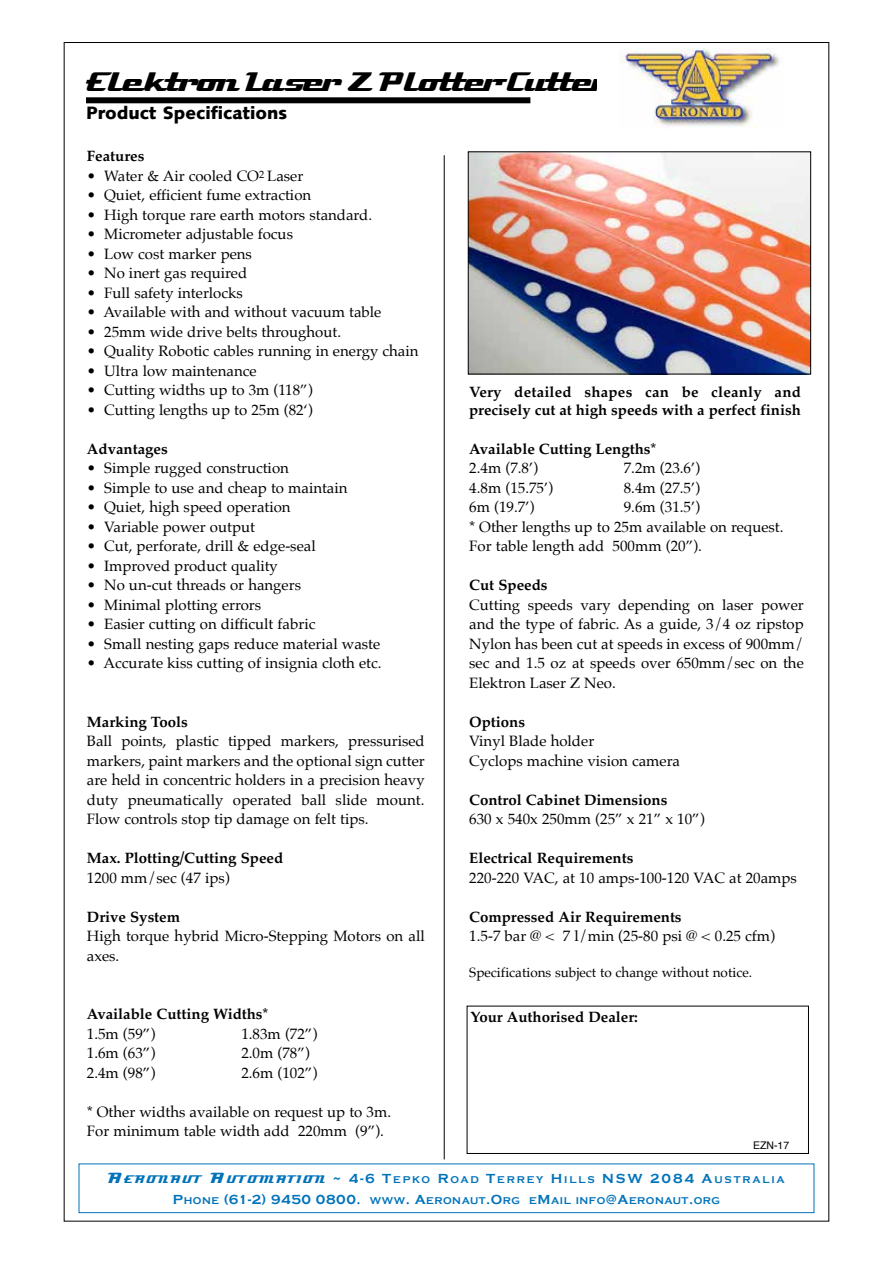
<style>
.page{position:relative;width:893px;height:1263px;background:#fff}
.page>*{position:absolute;margin:0;border:0;box-sizing:border-box;transform-origin:0 0}
.t1{font:30px "Linotype Atomatic";letter-spacing:-.05em;color:#000}
.t2{font:900 18px "Syntax";color:#000}
.t3{font:15px/19.5px "Palatino";color:#000}
.t4{font:700 15px/18px "Palatino";color:#000}
.t5{font:13.5px "Palatino";color:#000}
.t6{font:700 13.5px "Copperplate Gothic";letter-spacing:.04em;color:#0073bb}
.t7{font:10.5px "Helvetica";color:#000}
.t8{font:700 10.2px "Copperplate Gothic";letter-spacing:.18em;color:#0073bb}
.t9{font:700 10.2px "Copperplate Gothic";letter-spacing:.055em;color:#0073bb}
.s1{font-family:"Linotype Atomatic";font-weight:400;font-size:16.5px}
.s2{font-family:"Linotype Atomatic";font-weight:400;font-size:12.3px}
.s3{font-size:13.5px}
.s4{font-size:10.2px}
</style>
<div class="page">
<hr style="left:444px;top:155px;width:1px;height:1004px;background:#000">
<div style="left:86px;top:97px;width:444px;height:6px;background:#000"></div>
<div style="left:467px;top:1006px;width:342px;height:148px;border:1px solid #000"></div>
<img style="left:470px;top:153px;width:339px;height:219px">
<div style="left:468px;top:151px;width:343px;height:223px;border:1px solid #000"></div>
<img style="left:619px;top:48px;width:160px;height:81px">
<div style="left:79px;top:1163px;width:735px;height:50px;border:1px solid #0073bb"></div>
<h1 class="t1" style="left:86px;top:65px;width:524px">Elektron Laser Z Plotter-Cutter</h1>
<p class="t2" style="left:86px;top:102px;width:203px">Product Specifications</p>
<p class="t4" style="left:87px;top:147px;width:59px">Features</p>
<p class="t3" style="left:87px;top:166px;width:218px">• Water &amp; Air cooled CO<sup>2</sup> Laser</p>
<p class="t3" style="left:87px;top:185px;width:226px">• Quiet, efficient fume extraction</p>
<p class="t3" style="left:87px;top:205px;width:287px">• High torque rare earth motors standard.</p>
<p class="t3" style="left:87px;top:224px;width:208px">• Micrometer adjustable focus</p>
<p class="t3" style="left:87px;top:244px;width:167px">• Low cost marker pens</p>
<p class="t3" style="left:87px;top:263px;width:162px">• No inert gas required</p>
<p class="t3" style="left:87px;top:283px;width:157px">• Full safety interlocks</p>
<p class="t3" style="left:87px;top:302px;width:296px">• Available with and without vacuum table</p>
<p class="t3" style="left:87px;top:322px;width:256px">• 25mm wide drive belts throughout.</p>
<p class="t3" style="left:87px;top:341px;width:333px">• Quality Robotic cables running in energy chain</p>
<p class="t3" style="left:87px;top:361px;width:171px">• Ultra low maintenance</p>
<p class="t3" style="left:87px;top:380px;width:227px">• Cutting widths up to 3m (118”)</p>
<p class="t3" style="left:87px;top:400px;width:228px">• Cutting lengths up to 25m (82‘)</p>
<p class="t4" style="left:87px;top:439px;width:82px">Advantages</p>
<p class="t3" style="left:87px;top:458px;width:204px">• Simple rugged construction</p>
<p class="t3" style="left:87px;top:478px;width:262px">• Simple to use and cheap to maintain</p>
<p class="t3" style="left:87px;top:497px;width:205px">• Quiet, high speed operation</p>
<p class="t3" style="left:87px;top:517px;width:170px">• Variable power output</p>
<p class="t3" style="left:87px;top:536px;width:230px">• Cut, perforate, drill &amp; edge-seal</p>
<p class="t3" style="left:87px;top:556px;width:193px">• Improved product quality</p>
<p class="t3" style="left:87px;top:575px;width:216px">• No un-cut threads or hangers</p>
<p class="t3" style="left:87px;top:595px;width:176px">• Minimal plotting errors</p>
<p class="t3" style="left:87px;top:614px;width:230px">• Easier cutting on difficult fabric</p>
<p class="t3" style="left:87px;top:634px;width:295px">• Small nesting gaps reduce material waste</p>
<p class="t3" style="left:87px;top:653px;width:296px">• Accurate kiss cutting of insignia cloth etc.</p>
<p class="t4" style="left:87px;top:712px;width:102px">Marking Tools</p>
<p class="t3" style="left:87px;top:731px;width:339px;text-align:justify">Ball points, plastic tipped markers, pressurised markers, paint markers and the optional sign cutter are held in concentric holders in a precision heavy duty pneumatically operated ball slide mount.<br>Flow controls stop tip damage on felt tips.</p>
<p class="t4" style="left:87px;top:849px;width:198px">Max. Plotting/Cutting Speed</p>
<p class="t3" style="left:87px;top:868px;width:144px">1200 mm/sec (47 ips)</p>
<p class="t4" style="left:87px;top:907px;width:95px">Drive System</p>
<p class="t3" style="left:87px;top:926px;width:339px">High torque hybrid Micro-Stepping Motors on all axes.</p>
<p class="t4" style="left:87px;top:1005px;width:184px">Available Cutting Widths*</p>
<p class="t3" style="left:87px;top:1024px;width:70px">1.5m (59”)</p>
<p class="t3" style="left:241px;top:1024px;width:78px">1.83m (72”)</p>
<p class="t3" style="left:87px;top:1043px;width:70px">1.6m (63”)</p>
<p class="t3" style="left:241px;top:1043px;width:70px">2.0m (78”)</p>
<p class="t3" style="left:87px;top:1063px;width:70px">2.4m (98”)</p>
<p class="t3" style="left:241px;top:1063px;width:78px">2.6m (102”)</p>
<p class="t3" style="left:87px;top:1102px;width:306px">* Other widths available on request up to 3m.<br>For minimum table width add 220mm (9”).</p>
<p class="t4" style="left:469px;top:382px;width:333px">Very detailed shapes can be cleanly and precisely cut at high speeds with a perfect finish</p>
<p class="t4" style="left:469px;top:439px;width:189px">Available Cutting Lengths*</p>
<p class="t3" style="left:469px;top:458px;width:71px">2.4m (7.8’)</p>
<p class="t3" style="left:624px;top:458px;width:78px">7.2m (23.6’)</p>
<p class="t3" style="left:469px;top:478px;width:86px">4.8m (15.75’)</p>
<p class="t3" style="left:624px;top:478px;width:78px">8.4m (27.5’)</p>
<p class="t3" style="left:469px;top:497px;width:67px">6m (19.7’)</p>
<p class="t3" style="left:469px;top:497px;width:316px;text-indent:154px">9.6m (31.5’)<br>* Other lengths up to 25m available on request.<br>For table length add 500mm (20”).</p>
<p class="t4" style="left:469px;top:576px;width:80px">Cut Speeds</p>
<p class="t3" style="left:469px;top:595px;width:336px;text-align:justify">Cutting speeds vary depending on laser power and the type of fabric. As a guide, 3/4 oz ripstop Nylon has been cut at speeds in excess of 900mm/ sec and 1.5 oz at speeds over 650mm/sec on the Elektron Laser Z Neo.</p>
<p class="t4" style="left:469px;top:712px;width:57px">Options</p>
<p class="t3" style="left:469px;top:731px;width:212px">Vinyl Blade holder<br>Cyclops machine vision camera</p>
<p class="t4" style="left:469px;top:790px;width:200px">Control Cabinet Dimensions</p>
<p class="t3" style="left:469px;top:809px;width:237px">630 x 540x 250mm (25” x 21” x 10”)</p>
<p class="t4" style="left:469px;top:849px;width:166px">Electrical Requirements</p>
<p class="t3" style="left:469px;top:868px;width:329px">220-220 VAC, at 10 amps-100-120 VAC at 20amps</p>
<p class="t4" style="left:469px;top:907px;width:214px">Compressed Air Requirements</p>
<p class="t3" style="left:469px;top:926px;width:307px">1.5-7 bar @ &lt; 7 l/min (25-80 psi @ &lt; 0.25 cfm)</p>
<p class="t5" style="left:469px;top:961px;width:284px">Specifications subject to change without notice.</p>
<p class="t4" style="left:470px;top:1007px;width:169px">Your Authorised Dealer:</p>
<p class="t7" style="left:753px;top:1137px;width:38px">EZN-17</p>
<p class="t8" style="left:108px;top:1174px;width:678px"><span class="s1">A</span><span class="s2">ERONAUT</span> <span class="s1">A</span><span class="s2">UTOMATION</span> <span class="s3">~ 4-6 T</span>EPKO <span class="s3">R</span>OAD <span class="s3">T</span>ERR EY <span class="s3">H</span>ILLS <span class="s3">NSW 2084 A</span>USTR ALIA</p>
<p class="t6" style="left:173px;top:1192px;width:210px">P<span class="s4">HONE</span> (61-2) 9450 0800. <span class="s4">WWW</span></p>
<p class="t9" style="left:406px;top:1195px;width:316px"><span class="s3">. A</span>ERONAUT<span class="s3">.O</span>RG E<span class="s3">M</span>AIL INFO<span class="s3">@A</span>ERONAUT<span class="s3">.</span>ORG</p>
</div>
